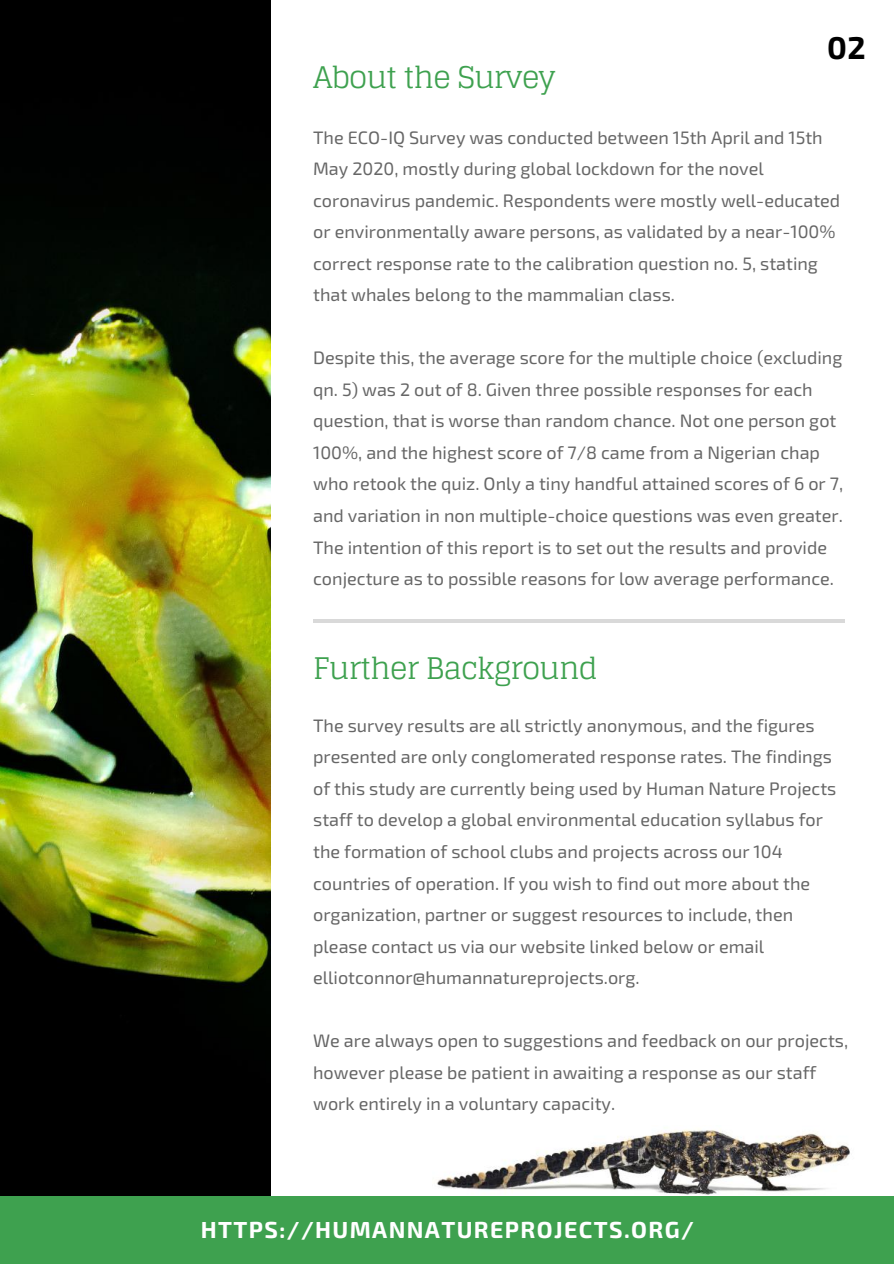
<style>
.page{position:relative;width:894px;height:1264px;background:#fff}
.page>*{position:absolute;margin:0;border:0;box-sizing:border-box;transform-origin:0 0}
.t1{font:700 31.5px "Exo 2";color:#000}
.t2{font:29.85px "Glegoo";letter-spacing:-.03em;color:#3ea14f}
.t3{font:700 23.25px "Exo 2";letter-spacing:.06em;color:#fff}
.t4{font:18px/31.5px "Exo 2";color:#666}
</style>
<div class="page">
<hr style="left:312px;top:619px;width:532px;height:4px;background:#d9d9d9">
<img style="left:0;top:0;width:270px;height:1196px">
<div style="left:0;top:1196px;width:893px;height:67px;background:#3ea14f"></div>
<img style="left:436px;top:1129px;width:414px;height:65px">
<h1 class="t1" style="left:826px;top:27px;width:40px">02</h1>
<h2 class="t2" style="left:313px;top:60px;width:244px">About the Survey</h2>
<p class="t4" style="left:313px;top:121px;width:528px">The ECO-IQ Survey was conducted between 15th April and 15th May 2020, mostly during global lockdown for the novel coronavirus pandemic. Respondents were mostly well-educated or environmentally aware persons, as validated by a near-100% correct response rate to the calibration question no. 5, stating that whales belong to the mammalian class.</p>
<p class="t4" style="left:313px;top:341px;width:531px">Despite this, the average score for the multiple choice (excluding qn. 5) was 2 out of 8. Given three possible responses for each question, that is worse than random chance. Not one person got 100%, and the highest score of 7/8 came from a Nigerian chap who retook the quiz. Only a tiny handful attained scores of 6 or 7, and variation in non multiple-choice questions was even greater.<br>The intention of this report is to set out the results and provide conjecture as to possible reasons for low average performance.</p>
<h2 class="t2" style="left:313px;top:651px;width:286px">Further Background</h2>
<p class="t4" style="left:313px;top:709px;width:524px">The survey results are all strictly anonymous, and the figures presented are only conglomerated response rates. The findings of this study are currently being used by Human Nature Projects staff to develop a global environmental education syllabus for the formation of school clubs and projects across our 104 countries of operation. If you wish to find out more about the organization, partner or suggest resources to include, then please contact us via our website linked below or email elliotconnor@humannatureprojects.org.</p>
<p class="t4" style="left:313px;top:1024px;width:536px">We are always open to suggestions and feedback on our projects, however please be patient in awaiting a response as our staff work entirely in a voluntary capacity.</p>
<p class="t3" style="left:201px;top:1214px;width:494px">HTTPS://HUMANNATUREPROJECTS.ORG/</p>
</div>
